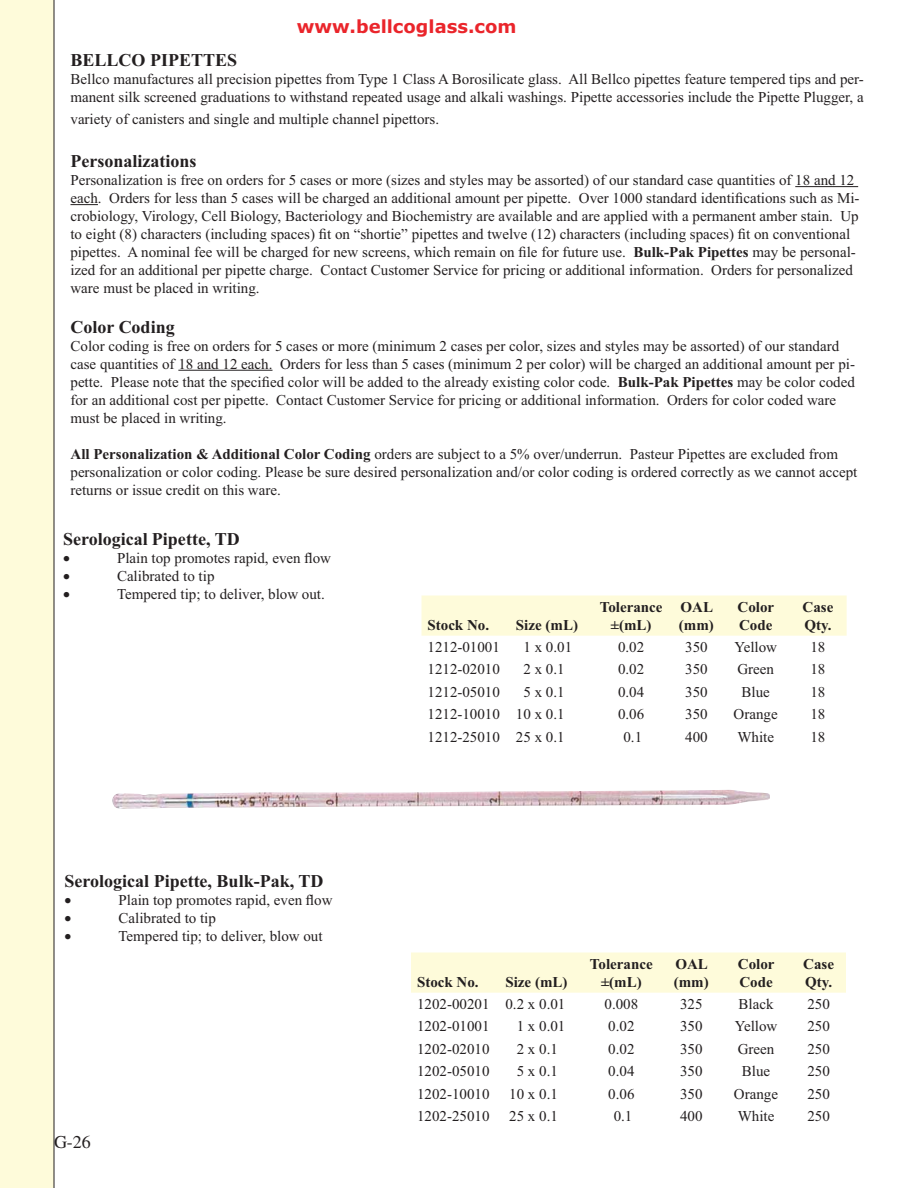
<style>
.page{position:relative;width:918px;height:1188px;background:#fff}
.page>*{position:absolute;margin:0;border:0;box-sizing:border-box;transform-origin:0 0}
.t1{font:700 18px "Times New Roman";color:#231f20}
.t2{font:700 18px "Verdana";color:#ea252b}
.t3{font:15px/18px "Times New Roman";color:#231f20}
.t4{font:700 15px/18px "Times New Roman";color:#231f20}
.s1{font-weight:700}
</style>
<div class="page">
<div style="left:0;top:0;width:54px;height:1188px;background:#fefbda"></div>
<hr style="left:795px;top:186px;width:63px;height:1px;background:#231f20">
<svg style="left:70px;top:204px;width:28px;height:1px"></svg>
<hr style="left:178px;top:370px;width:95px;height:1px;background:#231f20">
<div style="left:422px;top:596px;width:425px;height:40px;background:#fefbda"></div>
<div style="left:411px;top:953px;width:435px;height:40px;background:#fefbda"></div>
<img style="left:112px;top:790px;width:658px;height:19px">
<p class="t2" style="left:297px;top:17px;width:221px">www.bellcoglass.com</p>
<p class="t1" style="left:70px;top:54px;width:168px">BELLCO PIPETTES</p>
<p class="t3" style="left:71px;top:72px;width:795px">Bellco manufactures all precision pipettes from Type 1 Class A Borosilicate glass. All Bellco pipettes feature tempered tips and per&shy;manent silk screened graduations to withstand repeated usage and alkali washings. Pipette accessories include the Pipette Plugger, a</p>
<p class="t3" style="left:71px;top:111px;width:370px">variety of canisters and single and multiple channel pipettors.</p>
<p class="t1" style="left:71px;top:155px;width:127px">Personalizations</p>
<p class="t3" style="left:70px;top:172px;width:791px">Personalization is free on orders for 5 cases or more (sizes and styles may be assorted) of our standard case quantities of 18 and 12 each. Orders for less than 5 cases will be charged an additional amount per pipette. Over 1000 standard identifications such as Mi&shy;crobiology, Virology, Cell Biology, Bacteriology and Biochemistry are available and are applied with a permanent amber stain. Up to eight (8) characters (including spaces) fit on “shortie” pipettes and twelve (12) characters (including spaces) fit on conventional pipettes. A nominal fee will be charged for new screens, which remain on file for future use. <span class="s1">Bulk-Pak Pipettes</span> may be personal&shy;ized for an additional per pipette charge. Contact Customer Service for pricing or additional information. Orders for personalized ware must be placed in writing.</p>
<p class="t1" style="left:71px;top:321px;width:106px">Color Coding</p>
<p class="t3" style="left:71px;top:338px;width:786px">Color coding is free on orders for 5 cases or more (minimum 2 cases per color, sizes and styles may be assorted) of our standard case quantities of 18 and 12 each. Orders for less than 5 cases (minimum 2 per color) will be charged an additional amount per pi&shy;pette. Please note that the specified color will be added to the already existing color code. <span class="s1">Bulk-Pak Pipettes</span> may be color coded for an additional cost per pipette. Contact Customer Service for pricing or additional information. Orders for color coded ware must be placed in writing.</p>
<p class="t3" style="left:71px;top:446px;width:788px"><span class="s1">All Personalization &amp; Additional Color Coding</span> orders are subject to a 5% over/underrun. Pasteur Pipettes are excluded from personalization or color coding. Please be sure desired personalization and/or color coding is ordered correctly as we cannot accept returns or issue credit on this ware.</p>
<p class="t1" style="left:63px;top:533px;width:178px">Serological Pipette, TD</p>
<p class="t3" style="left:117px;top:550px;width:216px">Plain top promotes rapid, even flow</p>
<p class="t3" style="left:117px;top:568px;width:99px">Calibrated to tip</p>
<p class="t3" style="left:117px;top:586px;width:209px">Tempered tip; to deliver, blow out.</p>
<p class="t1" style="left:65px;top:875px;width:260px">Serological Pipette, Bulk-Pak, TD</p>
<p class="t3" style="left:119px;top:893px;width:216px">Plain top promotes rapid, even flow</p>
<p class="t3" style="left:119px;top:911px;width:99px">Calibrated to tip</p>
<p class="t3" style="left:119px;top:929px;width:206px">Tempered tip; to deliver, blow out</p>
<p class="t4" style="left:428px;top:617px;width:63px">Stock No.</p>
<p class="t4" style="left:516px;top:617px;width:64px">Size (mL)</p>
<p class="t4" style="left:600px;top:599px;width:64px;text-align:center">Tolerance ±(mL)</p>
<p class="t4" style="left:679px;top:599px;width:36px">OAL (mm)</p>
<p class="t4" style="left:738px;top:599px;width:38px">Color<br>Code</p>
<p class="t4" style="left:803px;top:599px;width:32px">Case<br>Qty.</p>
<p class="t3" style="left:428px;top:639px;width:74px">1212-01001</p>
<p class="t3" style="left:523px;top:639px;width:50px">1 x 0.01</p>
<p class="t3" style="left:618px;top:639px;width:28px">0.02</p>
<p class="t3" style="left:685px;top:639px;width:24px">350</p>
<p class="t3" style="left:734px;top:639px;width:44px">Yellow</p>
<p class="t3" style="left:810px;top:639px;width:16px">18</p>
<p class="t3" style="left:428px;top:662px;width:74px">1212-02010</p>
<p class="t3" style="left:523px;top:662px;width:43px">2 x 0.1</p>
<p class="t3" style="left:618px;top:662px;width:28px">0.02</p>
<p class="t3" style="left:685px;top:662px;width:24px">350</p>
<p class="t3" style="left:737px;top:662px;width:38px">Green</p>
<p class="t3" style="left:810px;top:662px;width:16px">18</p>
<p class="t3" style="left:428px;top:684px;width:74px">1212-05010</p>
<p class="t3" style="left:523px;top:684px;width:43px">5 x 0.1</p>
<p class="t3" style="left:618px;top:684px;width:28px">0.04</p>
<p class="t3" style="left:685px;top:684px;width:24px">350</p>
<p class="t3" style="left:742px;top:684px;width:30px">Blue</p>
<p class="t3" style="left:810px;top:684px;width:16px">18</p>
<p class="t3" style="left:428px;top:707px;width:139px">1212-10010 10 x 0.1</p>
<p class="t3" style="left:618px;top:707px;width:28px">0.06</p>
<p class="t3" style="left:685px;top:707px;width:24px">350</p>
<p class="t3" style="left:734px;top:707px;width:46px">Orange</p>
<p class="t3" style="left:810px;top:707px;width:16px">18</p>
<p class="t3" style="left:428px;top:729px;width:139px">1212-25010 25 x 0.1</p>
<p class="t3" style="left:623px;top:729px;width:20px">0.1</p>
<p class="t3" style="left:685px;top:729px;width:24px">400</p>
<p class="t3" style="left:737px;top:729px;width:38px">White</p>
<p class="t3" style="left:810px;top:729px;width:16px">18</p>
<p class="t4" style="left:417px;top:974px;width:63px">Stock No.</p>
<p class="t4" style="left:505px;top:974px;width:64px">Size (mL)</p>
<p class="t4" style="left:590px;top:956px;width:64px;text-align:center">Tolerance ±(mL)</p>
<p class="t4" style="left:674px;top:956px;width:36px">OAL (mm)</p>
<p class="t4" style="left:738px;top:956px;width:38px">Color<br>Code</p>
<p class="t4" style="left:803px;top:956px;width:32px">Case<br>Qty.</p>
<p class="t3" style="left:417px;top:996px;width:150px">1202-00201 0.2 x 0.01</p>
<p class="t3" style="left:605px;top:996px;width:35px">0.008</p>
<p class="t3" style="left:680px;top:996px;width:24px">325</p>
<p class="t3" style="left:739px;top:996px;width:36px">Black</p>
<p class="t3" style="left:807px;top:996px;width:24px">250</p>
<p class="t3" style="left:417px;top:1019px;width:74px">1202-01001</p>
<p class="t3" style="left:517px;top:1019px;width:50px">1 x 0.01</p>
<p class="t3" style="left:608px;top:1019px;width:28px">0.02</p>
<p class="t3" style="left:680px;top:1019px;width:24px">350</p>
<p class="t3" style="left:735px;top:1019px;width:44px">Yellow</p>
<p class="t3" style="left:807px;top:1019px;width:24px">250</p>
<p class="t3" style="left:417px;top:1041px;width:74px">1202-02010</p>
<p class="t3" style="left:517px;top:1041px;width:43px">2 x 0.1</p>
<p class="t3" style="left:608px;top:1041px;width:28px">0.02</p>
<p class="t3" style="left:680px;top:1041px;width:24px">350</p>
<p class="t3" style="left:738px;top:1041px;width:38px">Green</p>
<p class="t3" style="left:807px;top:1041px;width:24px">250</p>
<p class="t3" style="left:417px;top:1064px;width:74px">1202-05010</p>
<p class="t3" style="left:517px;top:1064px;width:43px">5 x 0.1</p>
<p class="t3" style="left:608px;top:1064px;width:28px">0.04</p>
<p class="t3" style="left:680px;top:1064px;width:24px">350</p>
<p class="t3" style="left:742px;top:1064px;width:30px">Blue</p>
<p class="t3" style="left:807px;top:1064px;width:24px">250</p>
<p class="t3" style="left:417px;top:1086px;width:74px">1202-10010</p>
<p class="t3" style="left:509px;top:1086px;width:50px">10 x 0.1</p>
<p class="t3" style="left:608px;top:1086px;width:28px">0.06</p>
<p class="t3" style="left:680px;top:1086px;width:24px">350</p>
<p class="t3" style="left:734px;top:1086px;width:46px">Orange</p>
<p class="t3" style="left:807px;top:1086px;width:24px">250</p>
<p class="t3" style="left:417px;top:1108px;width:74px">1202-25010</p>
<p class="t3" style="left:509px;top:1108px;width:50px">25 x 0.1</p>
<p class="t3" style="left:614px;top:1108px;width:20px">0.1</p>
<p class="t3" style="left:680px;top:1108px;width:24px">400</p>
<p class="t3" style="left:738px;top:1108px;width:38px">White</p>
<p class="t3" style="left:807px;top:1108px;width:24px">250</p>
</div>
